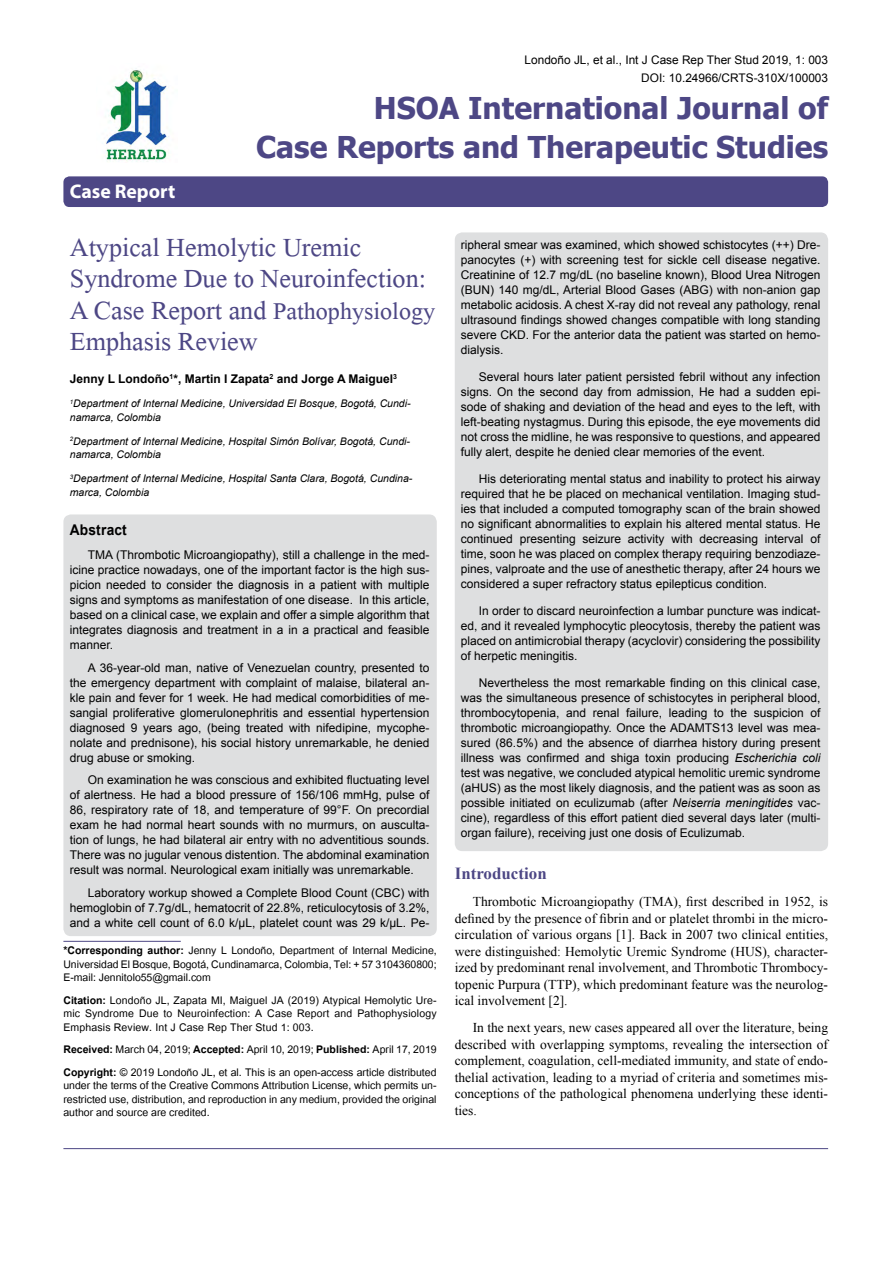
<style>
.page{position:relative;width:893px;height:1263px;background:#fff}
.page>*{position:absolute;margin:0;border:0;box-sizing:border-box;transform-origin:0 0}
.t1{font:39px/31.5px "Microsoft Himalaya";color:#4d4785}
.t2{font:36px "Microsoft Himalaya";color:#4d4785}
.t3{font:700 30px/39px "Tahoma";color:#4d4785;text-align:right}
.t4{font:700 19.8px "Myriad Hebrew";color:#fff}
.t5{font:700 16.95px "Times New Roman";color:#4d4785}
.t6{font:700 14.85px "Arial";letter-spacing:.015em;color:#000;scale:.93 1}
.t7{font:14.7px/13.5px "Utsaah";color:#000;text-align:justify}
.t8{font:13.5px/16.5px "Times New Roman";color:#000;text-align:justify}
.t9{font:12px/15px "Arial";color:#000;text-align:justify}
.t10{font:700 12px "Arial";color:#000}
.t11{font:11.85px/18px "Arial";color:#000;text-align:right}
.t12{font:italic 10.5px/13.5px "Arial";color:#000}
.s1{font-size:39px}
.s2{font-weight:700}
.s3{font-style:italic}
</style>
<div class="page">
<div style="left:63px;top:176px;width:765px;height:31px;background:#4d4785;border-radius:6px"></div>
<hr style="left:63px;top:941px;width:118px;height:1px;background:#4d4785">
<img style="left:105px;top:70px;width:64px;height:92px">
<hr style="left:63px;top:1148px;width:765px;height:1px;background:#4d4785">
<div style="left:63px;top:514px;width:374px;height:422px;background:#dedfe0;border-radius:8px"></div>
<div style="left:455px;top:232px;width:373px;height:619px;background:#dedfe0;border-radius:8px"></div>
<h3 class="t4" style="left:70px;top:180px;width:107px">Case Report</h3>
<p class="t11" style="left:525px;top:51px;width:305px">Londoño JL, et al., Int J Case Rep Ther Stud 2019, 1: 003<br>DOI: 10.24966/CRTS-310X/100003</p>
<h3 class="t3" style="left:256px;top:86px;width:573px">HSOA International Journal of<br>Case Reports and Therapeutic Studies</h3>
<h1 class="t1" style="left:70px;top:226px;width:358px">Atypical Hemolytic Uremic<br>Syndrome Due to Neuroinfection:</h1>
<h2 class="t2" style="left:70px;top:285px;width:367px"><span class="s1">A Case Report and</span> Pathophysiology</h2>
<h1 class="t1" style="left:70px;top:321px;width:189px">Emphasis Review</h1>
<p class="t10" style="left:70px;top:371px;width:329px">Jenny L Londoño<sup>1</sup>*, Martin I Zapata<sup>2</sup> and Jorge A Maiguel<sup>3</sup></p>
<p class="t12" style="left:70px;top:397px;width:342px"><sup>1</sup>Department of Internal Medicine, Universidad El Bosque, Bogotá, Cundi&shy;namarca, Colombia</p>
<p class="t12" style="left:70px;top:434px;width:342px"><sup>2</sup>Department of Internal Medicine, Hospital Simón Bolívar, Bogotá, Cundi&shy;namarca, Colombia</p>
<p class="t12" style="left:70px;top:472px;width:344px"><sup>3</sup>Department of Internal Medicine, Hospital Santa Clara, Bogotá, Cundina&shy;marca, Colombia</p>
<p class="t6" style="left:70px;top:520px;width:63px">Abstract</p>
<p class="t9" style="left:70px;top:547px;width:361px;text-indent:18px">TMA (Thrombotic Microangiopathy), still a challenge in the med&shy;icine practice nowadays, one of the important factor is the high sus&shy;picion needed to consider the diagnosis in a patient with multiple signs and symptoms as manifestation of one disease. In this article, based on a clinical case, we explain and offer a simple algorithm that integrates diagnosis and treatment in a in a practical and feasible manner.</p>
<p class="t9" style="left:70px;top:660px;width:361px;text-indent:18px">A 36-year-old man, native of Venezuelan country, presented to the emergency department with complaint of malaise, bilateral an&shy;kle pain and fever for 1 week. He had medical comorbidities of me&shy;sangial proliferative glomerulonephritis and essential hypertension diagnosed 9 years ago, (being treated with nifedipine, mycophe&shy;nolate and prednisone), his social history unremarkable, he denied drug abuse or smoking.</p>
<p class="t9" style="left:70px;top:772px;width:361px;text-indent:18px">On examination he was conscious and exhibited fluctuating level of alertness. He had a blood pressure of 156/106 mmHg, pulse of 86, respiratory rate of 18, and temperature of 99°F. On precordial exam he had normal heart sounds with no murmurs, on ausculta&shy;tion of lungs, he had bilateral air entry with no adventitious sounds.<br>There was no jugular venous distention. The abdominal examination result was normal. Neurological exam initially was unremarkable.</p>
<p class="t9" style="left:70px;top:885px;width:361px;text-indent:18px">Laboratory workup showed a Complete Blood Count (CBC) with hemoglobin of 7.7g/dL, hematocrit of 22.8%, reticulocytosis of 3.2%, and a white cell count of 6.0 k/µL, platelet count was 29 k/µL. Pe-</p>
<p class="t7" style="left:63px;top:945px;width:375px"><span class="s2">*Corresponding author:</span> Jenny L Londoño, Department of Internal Medicine, Universidad El Bosque, Bogotá, Cundinamarca, Colombia, Tel: + 57 3104360800; E-mail: Jennitolo55@gmail.com</p>
<p class="t7" style="left:63px;top:994px;width:375px"><span class="s2">Citation:</span> Londoño JL, Zapata MI, Maiguel JA (2019) Atypical Hemolytic Ure&shy;mic Syndrome Due to Neuroinfection: A Case Report and Pathophysiology Emphasis Review. Int J Case Rep Ther Stud 1: 003.</p>
<p class="t7" style="left:63px;top:1039px;width:375px;line-height:22.5px"><span class="s2">Received:</span> March 04, 2019; <span class="s2">Accepted:</span> April 10, 2019; <span class="s2">Published:</span> April 17, 2019<br><span class="s2">Copyright:</span> © 2019 Londoño JL, et al. This is an open-access article distributed</p>
<p class="t7" style="left:63px;top:1080px;width:375px">under the terms of the Creative Commons Attribution License, which permits un&shy;restricted use, distribution, and reproduction in any medium, provided the original author and source are credited.</p>
<p class="t9" style="left:461px;top:237px;width:361px">ripheral smear was examined, which showed schistocytes (++) Dre&shy;panocytes (+) with screening test for sickle cell disease negative.<br>Creatinine of 12.7 mg/dL (no baseline known), Blood Urea Nitrogen (BUN) 140 mg/dL, Arterial Blood Gases (ABG) with non-anion gap metabolic acidosis. A chest X-ray did not reveal any pathology, renal ultrasound findings showed changes compatible with long standing severe CKD. For the anterior data the patient was started on hemo&shy;dialysis.</p>
<p class="t9" style="left:461px;top:369px;width:361px;text-indent:18px">Several hours later patient persisted febril without any infection signs. On the second day from admission, He had a sudden epi&shy;sode of shaking and deviation of the head and eyes to the left, with left-beating nystagmus. During this episode, the eye movements did not cross the midline, he was responsive to questions, and appeared fully alert, despite he denied clear memories of the event.</p>
<p class="t9" style="left:461px;top:471px;width:361px;text-indent:18px">His deteriorating mental status and inability to protect his airway required that he be placed on mechanical ventilation. Imaging stud&shy;ies that included a computed tomography scan of the brain showed no significant abnormalities to explain his altered mental status. He continued presenting seizure activity with decreasing interval of time, soon he was placed on complex therapy requiring benzodiaze&shy;pines, valproate and the use of anesthetic therapy, after 24 hours we considered a super refractory status epilepticus condition.</p>
<p class="t9" style="left:461px;top:603px;width:361px;text-indent:18px">In order to discard neuroinfection a lumbar puncture was indicat&shy;ed, and it revealed lymphocytic pleocytosis, thereby the patient was placed on antimicrobial therapy (acyclovir) considering the possibility of herpetic meningitis.</p>
<p class="t9" style="left:461px;top:675px;width:361px;text-indent:18px">Nevertheless the most remarkable finding on this clinical case, was the simultaneous presence of schistocytes in peripheral blood, thrombocytopenia, and renal failure, leading to the suspicion of thrombotic microangiopathy. Once the ADAMTS13 level was mea&shy;sured (86.5%) and the absence of diarrhea history during present illness was confirmed and shiga toxin producing <span class="s3">Escherichia coli </span>test was negative, we concluded atypical hemolitic uremic syndrome (aHUS) as the most likely diagnosis, and the patient was as soon as possible initiated on eculizumab (after <span class="s3">Neiserria meningitides</span> vac&shy;cine), regardless of this effort patient died several days later (multi&shy;organ failure), receiving just one dosis of Eculizumab.</p>
<h3 class="t5" style="left:455px;top:862px;width:93px">Introduction</h3>
<p class="t8" style="left:455px;top:893px;width:375px;text-indent:18px">Thrombotic Microangiopathy (TMA), first described in 1952, is defined by the presence of fibrin and or platelet thrombi in the micro&shy;circulation of various organs [1]. Back in 2007 two clinical entities, were distinguished: Hemolytic Uremic Syndrome (HUS), character&shy;ized by predominant renal involvement, and Thrombotic Thrombocy&shy;topenic Purpura (TTP), which predominant feature was the neurolog&shy;ical involvement [2].</p>
<p class="t8" style="left:455px;top:1019px;width:375px;text-indent:18px">In the next years, new cases appeared all over the literature, being described with overlapping symptoms, revealing the intersection of complement, coagulation, cell-mediated immunity, and state of endo&shy;thelial activation, leading to a myriad of criteria and sometimes mis&shy;conceptions of the pathological phenomena underlying these identi&shy;ties.</p>
</div>
